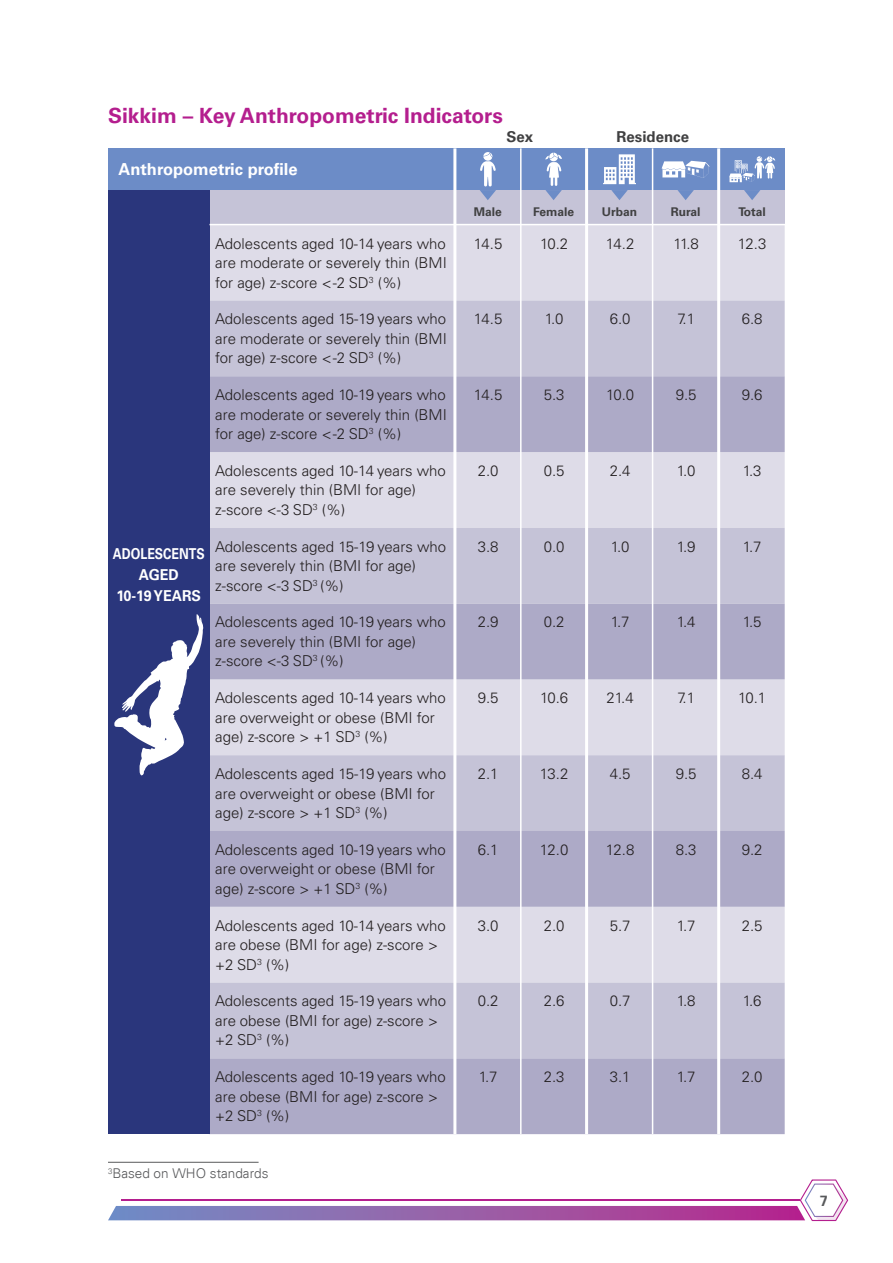
<style>
.page{position:relative;width:893px;height:1263px;background:#fff}
.page>*{position:absolute;margin:0;border:0;box-sizing:border-box;transform-origin:0 0}
.t1{font:700 21px "Univers LT Pro 65";color:#b41e8e}
.t2{font:700 16.5px "Univers LT Pro 65";color:#fff}
.t3{font:300 15px/19.5px "Univers LT Pro 45";color:#231f20}
.t4{font:700 15px/21px "Univers LT Pro 65";color:#fff;text-align:center;scale:.83 1}
.t5{font:700 15px "Univers LT Pro 65";color:#404041}
.t6{font:700 15px "Univers 65";color:#58595b}
.t7{font:300 13.5px "Univers";color:#58595b}
.t8{font:700 12px "Univers LT Pro 65";color:#404041}
</style>
<div class="page">
<svg style="left:108px;top:1179px;width:740px;height:42px"></svg>
<hr style="left:121px;top:1199px;width:679px;height:2px;background:#b41e8e">
<div style="left:207px;top:190px;width:578px;height:35px;background:#c5c3d7"></div>
<div style="left:210px;top:225px;width:575px;height:75px;background:#dedce8"></div>
<div style="left:210px;top:300px;width:575px;height:76px;background:#c5c3d7"></div>
<svg style="left:210px;top:376px;width:575px;height:758px"></svg>
<div style="left:108px;top:190px;width:102px;height:944px;background:#2a367c"></div>
<div style="left:108px;top:148px;width:347px;height:42px;background:#6c8cc7"></div>
<div style="left:455px;top:148px;width:66px;height:42px;background:#6c8cc7"></div>
<div style="left:521px;top:148px;width:66px;height:42px;background:#6c8cc7"></div>
<div style="left:586px;top:148px;width:67px;height:42px;background:#6c8cc7"></div>
<svg style="left:611px;top:190px;width:17px;height:10px"></svg>
<div style="left:653px;top:148px;width:66px;height:42px;background:#6c8cc7"></div>
<svg style="left:677px;top:190px;width:17px;height:10px"></svg>
<div style="left:719px;top:148px;width:66px;height:42px;background:#6c8cc7"></div>
<svg style="left:744px;top:190px;width:16px;height:10px"></svg>
<svg style="left:480px;top:152px;width:16px;height:48px"></svg>
<svg style="left:545px;top:153px;width:17px;height:47px"></svg>
<svg style="left:603px;top:154px;width:33px;height:30px"></svg>
<svg style="left:662px;top:161px;width:48px;height:17px"></svg>
<svg style="left:729px;top:156px;width:46px;height:26px"></svg>
<hr style="left:585px;top:148px;width:3px;height:986px;background:#fff">
<hr style="left:520px;top:148px;width:2px;height:986px;background:#fff">
<hr style="left:652px;top:148px;width:1px;height:986px;background:#fff">
<hr style="left:717px;top:148px;width:3px;height:986px;background:#fff">
<hr style="left:453px;top:148px;width:3px;height:986px;background:#fff">
<hr style="left:210px;top:224px;width:575px;height:1px;background:#fff">
<svg style="left:114px;top:614px;width:90px;height:161px"></svg>
<hr style="left:108px;top:1162px;width:151px;height:1px;background:#58595b">
<h1 class="t1" style="left:108px;top:108px;width:396px">Sikkim – Key Anthropometric Indicators</h1>
<p class="t2" style="left:119px;top:163px;width:181px">Anthropometric profile</p>
<p class="t5" style="left:506px;top:132px;width:28px">Sex</p>
<p class="t5" style="left:616px;top:132px;width:74px">Residence</p>
<p class="t8" style="left:474px;top:207px;width:30px">Male</p>
<p class="t8" style="left:533px;top:207px;width:43px">Female</p>
<p class="t8" style="left:602px;top:207px;width:37px">Urban</p>
<p class="t8" style="left:671px;top:207px;width:31px">Rural</p>
<p class="t8" style="left:738px;top:207px;width:29px">Total</p>
<p class="t4" style="left:113px;top:545px;width:112px">ADOLESCENTS<br>AGED<br>10-19 YEARS</p>
<p class="t3" style="left:215px;top:235px;width:233px;text-align:justify">Adolescents aged 10-14 years who are moderate or severely thin (BMI for age) z-score &lt; -2 SD<sup>3</sup> (%)</p>
<p class="t3" style="left:474px;top:235px;width:30px">14.5</p>
<p class="t3" style="left:540px;top:235px;width:30px">10.2</p>
<p class="t3" style="left:606px;top:235px;width:30px">14.2</p>
<p class="t3" style="left:673px;top:235px;width:27px">11.8</p>
<p class="t3" style="left:738px;top:235px;width:30px">12.3</p>
<p class="t3" style="left:215px;top:311px;width:233px;text-align:justify">Adolescents aged 15-19 years who are moderate or severely thin (BMI for age) z-score &lt; -2 SD<sup>3</sup> (%)</p>
<p class="t3" style="left:474px;top:311px;width:30px">14.5</p>
<p class="t3" style="left:545px;top:311px;width:20px">1.0</p>
<p class="t3" style="left:610px;top:311px;width:22px">6.0</p>
<p class="t3" style="left:677px;top:311px;width:19px">7.1</p>
<p class="t3" style="left:742px;top:311px;width:22px">6.8</p>
<p class="t3" style="left:215px;top:387px;width:233px;text-align:justify">Adolescents aged 10-19 years who are moderate or severely thin (BMI for age) z-score &lt; -2 SD<sup>3</sup> (%)</p>
<p class="t3" style="left:474px;top:387px;width:30px">14.5</p>
<p class="t3" style="left:544px;top:387px;width:22px">5.3</p>
<p class="t3" style="left:606px;top:387px;width:30px">10.0</p>
<p class="t3" style="left:676px;top:387px;width:22px">9.5</p>
<p class="t3" style="left:742px;top:387px;width:22px">9.6</p>
<p class="t3" style="left:215px;top:463px;width:232px">Adolescents aged 10-14 years who are severely thin (BMI for age) z-score &lt;-3 SD<sup>3</sup> (%)</p>
<p class="t3" style="left:478px;top:463px;width:22px">2.0</p>
<p class="t3" style="left:544px;top:463px;width:22px">0.5</p>
<p class="t3" style="left:610px;top:463px;width:22px">2.4</p>
<p class="t3" style="left:677px;top:463px;width:20px">1.0</p>
<p class="t3" style="left:743px;top:463px;width:20px">1.3</p>
<p class="t3" style="left:215px;top:538px;width:233px">Adolescents aged 15-19 years who are severely thin (BMI for age) z-score &lt;-3 SD<sup>3</sup> (%)</p>
<p class="t3" style="left:478px;top:538px;width:22px">3.8</p>
<p class="t3" style="left:544px;top:538px;width:22px">0.0</p>
<p class="t3" style="left:611px;top:538px;width:20px">1.0</p>
<p class="t3" style="left:677px;top:538px;width:20px">1.9</p>
<p class="t3" style="left:743px;top:538px;width:20px">1.7</p>
<p class="t3" style="left:215px;top:614px;width:232px">Adolescents aged 10-19 years who are severely thin (BMI for age) z-score &lt;-3 SD<sup>3</sup> (%)</p>
<p class="t3" style="left:478px;top:614px;width:22px">2.9</p>
<p class="t3" style="left:544px;top:614px;width:22px">0.2</p>
<p class="t3" style="left:611px;top:614px;width:20px">1.7</p>
<p class="t3" style="left:677px;top:614px;width:20px">1.4</p>
<p class="t3" style="left:743px;top:614px;width:20px">1.5</p>
<p class="t3" style="left:215px;top:690px;width:232px">Adolescents aged 10-14 years who are overweight or obese (BMI for age) z-score &gt; +1 SD<sup>3</sup> (%)</p>
<p class="t3" style="left:478px;top:690px;width:22px">9.5</p>
<p class="t3" style="left:540px;top:690px;width:30px">10.6</p>
<p class="t3" style="left:607px;top:690px;width:29px">21.4</p>
<p class="t3" style="left:677px;top:690px;width:19px">7.1</p>
<p class="t3" style="left:738px;top:690px;width:30px">10.1</p>
<p class="t3" style="left:215px;top:766px;width:233px">Adolescents aged 15-19 years who are overweight or obese (BMI for age) z-score &gt; +1 SD<sup>3</sup> (%)</p>
<p class="t3" style="left:478px;top:766px;width:22px">2.1</p>
<p class="t3" style="left:540px;top:766px;width:30px">13.2</p>
<p class="t3" style="left:610px;top:766px;width:22px">4.5</p>
<p class="t3" style="left:676px;top:766px;width:22px">9.5</p>
<p class="t3" style="left:742px;top:766px;width:22px">8.4</p>
<p class="t3" style="left:215px;top:841px;width:232px">Adolescents aged 10-19 years who are overweight or obese (BMI for age) z-score &gt; +1 SD<sup>3</sup> (%)</p>
<p class="t3" style="left:478px;top:841px;width:22px">6.1</p>
<p class="t3" style="left:540px;top:841px;width:30px">12.0</p>
<p class="t3" style="left:606px;top:841px;width:30px">12.8</p>
<p class="t3" style="left:676px;top:841px;width:22px">8.3</p>
<p class="t3" style="left:742px;top:841px;width:22px">9.2</p>
<p class="t3" style="left:215px;top:917px;width:232px">Adolescents aged 10-14 years who are obese (BMI for age) z-score &gt; +2 SD<sup>3</sup> (%)</p>
<p class="t3" style="left:478px;top:917px;width:22px">3.0</p>
<p class="t3" style="left:544px;top:917px;width:22px">2.0</p>
<p class="t3" style="left:610px;top:917px;width:22px">5.7</p>
<p class="t3" style="left:677px;top:917px;width:20px">1.7</p>
<p class="t3" style="left:742px;top:917px;width:22px">2.5</p>
<p class="t3" style="left:215px;top:993px;width:233px">Adolescents aged 15-19 years who are obese (BMI for age) z-score &gt; +2 SD<sup>3</sup> (%)</p>
<p class="t3" style="left:478px;top:993px;width:22px">0.2</p>
<p class="t3" style="left:544px;top:993px;width:22px">2.6</p>
<p class="t3" style="left:610px;top:993px;width:22px">0.7</p>
<p class="t3" style="left:677px;top:993px;width:20px">1.8</p>
<p class="t3" style="left:743px;top:993px;width:20px">1.6</p>
<p class="t3" style="left:215px;top:1069px;width:232px">Adolescents aged 10-19 years who are obese (BMI for age) z-score &gt; +2 SD<sup>3</sup> (%)</p>
<p class="t3" style="left:479px;top:1069px;width:20px">1.7</p>
<p class="t3" style="left:544px;top:1069px;width:22px">2.3</p>
<p class="t3" style="left:610px;top:1069px;width:22px">3.1</p>
<p class="t3" style="left:677px;top:1069px;width:20px">1.7</p>
<p class="t3" style="left:742px;top:1069px;width:22px">2.0</p>
<p class="t7" style="left:108px;top:1165px;width:162px"><sup>3</sup>Based on WHO standards</p>
<p class="t6" style="left:820px;top:1191px;width:10px">7</p>
</div>
